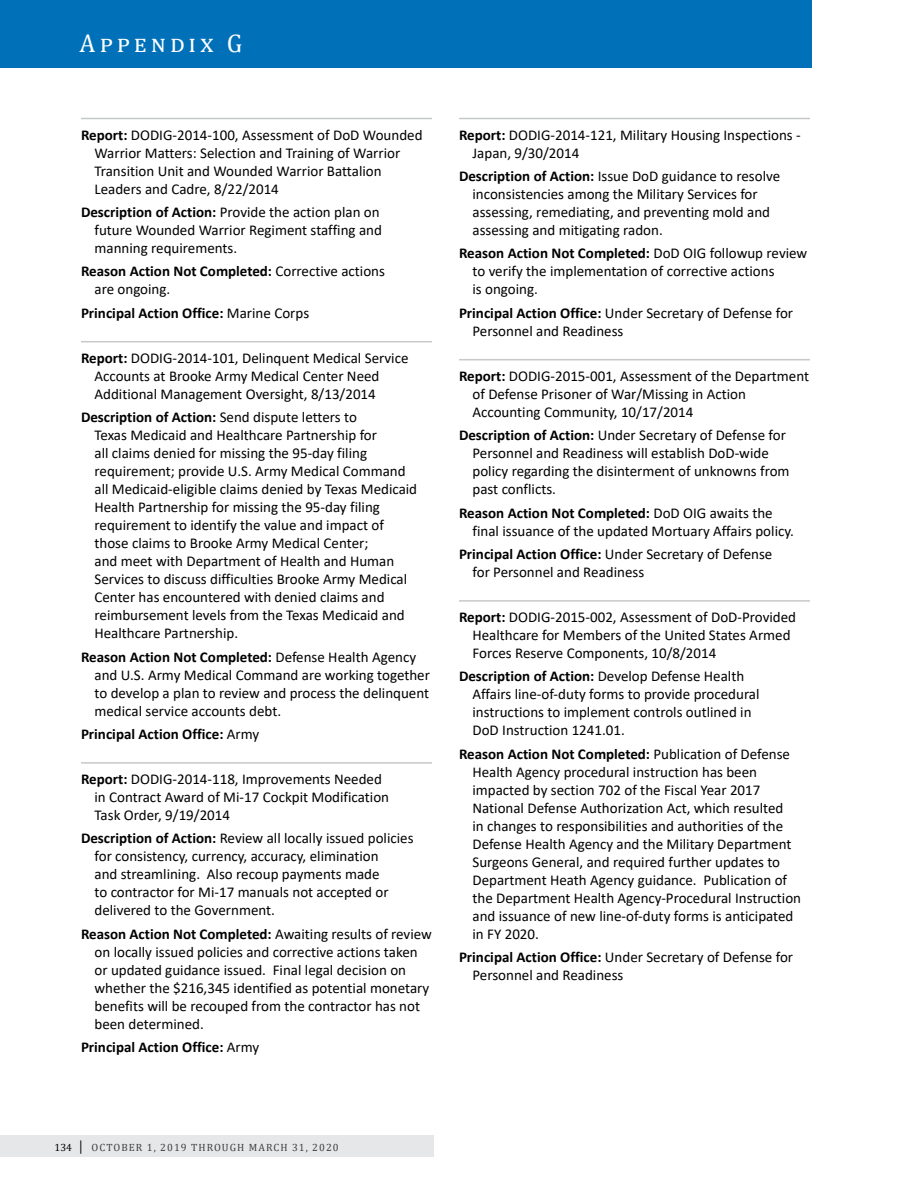
<style>
.page{position:relative;width:918px;height:1188px;background:#fff}
.page>*{position:absolute;margin:0;border:0;box-sizing:border-box;transform-origin:0 0}
.t1{font:25.5px "Cambria";color:#fff}
.MIDDLE_Bold_Colon_Bo{font:15px/18px "Calibri";color:#000}
.FIRST_Bold_Colon_Bod{font:15px/18px "Calibri";color:#000}
.MIDDLE_Bold_Colon_Bo-2{font:700 15px "Calibri";color:#000}
.t2{font:10.5px "Cambria";letter-spacing:.1em;color:#414042}
.s1{font-weight:700}
.s2{font-weight:400}
.s3{color:#000}
.s4{font-family:"Calibri";font-size:15px;color:#000}
</style>
<div class="page">
<div style="left:0;top:0;width:812px;height:68px;background:#0071b9"></div>
<div style="left:0;top:1135px;width:433px;height:22px;background:#e6e7e8"></div>
<hr style="left:81px;top:118px;width:351px;height:1px;background:#c7c8ca">
<hr style="left:81px;top:341px;width:351px;height:1px;background:#c7c8ca">
<hr style="left:81px;top:762px;width:351px;height:2px;background:#c7c8ca">
<hr style="left:459px;top:118px;width:351px;height:1px;background:#c7c8ca">
<hr style="left:459px;top:359px;width:351px;height:1px;background:#c7c8ca">
<hr style="left:459px;top:600px;width:351px;height:2px;background:#c7c8ca">
<h1 class="t1" style="left:80px;top:28px;width:165px">Appendix G</h1>
<p class="FIRST_Bold_Colon_Bod" style="left:94px;top:125px;width:330px;text-indent:-14px"><span class="s1">Report:</span> DODIG‑2014‑100, Assessment of DoD Wounded Warrior Matters: Selection and Training of Warrior Transition Unit and Wounded Warrior Battalion Leaders and Cadre, 8/22/2014</p>
<p class="MIDDLE_Bold_Colon_Bo" style="left:94px;top:203px;width:289px;text-indent:-14px"><span class="s1">Description of Action:</span> Provide the action plan on future Wounded Warrior Regiment staffing and manning requirements.</p>
<p class="MIDDLE_Bold_Colon_Bo" style="left:94px;top:262px;width:292px;text-indent:-14px"><span class="s1">Reason Action Not Completed:</span> Corrective actions are ongoing.</p>
<p class="MIDDLE_Bold_Colon_Bo-2" style="left:81px;top:302px;width:230px">Principal Action Office: <span class="s2">Marine Corps</span></p>
<p class="FIRST_Bold_Colon_Bod" style="left:94px;top:348px;width:316px;text-indent:-14px"><span class="s1">Report:</span> DODIG‑2014‑101, Delinquent Medical Service<br>Accounts at Brooke Army Medical Center Need<br>Additional Management Oversight, 8/13/2014</p>
<p class="MIDDLE_Bold_Colon_Bo" style="left:94px;top:408px;width:324px;text-indent:-14px"><span class="s1">Description of Action:</span> Send dispute letters to<br>Texas Medicaid and Healthcare Partnership for<br>all claims denied for missing the 95‑day filing requirement; provide U.S. Army Medical Command all Medicaid‑eligible claims denied by Texas Medicaid Health Partnership for missing the 95‑day filing requirement to identify the value and impact of those claims to Brooke Army Medical Center;<br>and meet with Department of Health and Human Services to discuss difficulties Brooke Army Medical Center has encountered with denied claims and reimbursement levels from the Texas Medicaid and Healthcare Partnership.</p>
<p class="MIDDLE_Bold_Colon_Bo" style="left:94px;top:647px;width:337px;text-indent:-14px"><span class="s1">Reason Action Not Completed:</span> Defense Health Agency and U.S. Army Medical Command are working together to develop a plan to review and process the delinquent medical service accounts debt.</p>
<p class="MIDDLE_Bold_Colon_Bo-2" style="left:81px;top:723px;width:180px">Principal Action Office: <span class="s2">Army</span></p>
<p class="FIRST_Bold_Colon_Bod" style="left:94px;top:770px;width:296px;text-indent:-14px"><span class="s1">Report:</span> DODIG‑2014‑118, Improvements Needed in Contract Award of Mi‑17 Cockpit Modification<br>Task Order, 9/19/2014</p>
<p class="MIDDLE_Bold_Colon_Bo" style="left:94px;top:829px;width:321px;text-indent:-14px"><span class="s1">Description of Action:</span> Review all locally issued policies for consistency, currency, accuracy, elimination<br>and streamlining. Also recoup payments made<br>to contractor for Mi‑17 manuals not accepted or delivered to the Government.</p>
<p class="MIDDLE_Bold_Colon_Bo" style="left:94px;top:924px;width:339px;text-indent:-14px"><span class="s1">Reason Action Not Completed:</span> Awaiting results of review on locally issued policies and corrective actions taken or updated guidance issued. Final legal decision on whether the $216,345 identified as potential monetary benefits will be recouped from the contractor has not been determined.</p>
<p class="MIDDLE_Bold_Colon_Bo-2" style="left:81px;top:1037px;width:180px">Principal Action Office: <span class="s2">Army</span></p>
<p class="FIRST_Bold_Colon_Bod" style="left:472px;top:125px;width:329px;text-indent:-14px"><span class="s1">Report:</span> DODIG‑2014‑121, Military Housing Inspections ‑<br>Japan, 9/30/2014</p>
<p class="MIDDLE_Bold_Colon_Bo" style="left:472px;top:167px;width:309px;text-indent:-14px"><span class="s1">Description of Action:</span> Issue DoD guidance to resolve inconsistencies among the Military Services for assessing, remediating, and preventing mold and assessing and mitigating radon.</p>
<p class="MIDDLE_Bold_Colon_Bo" style="left:472px;top:244px;width:336px;text-indent:-14px"><span class="s1">Reason Action Not Completed:</span> DoD OIG followup review to verify the implementation of corrective actions<br>is ongoing.</p>
<p class="MIDDLE_Bold_Colon_Bo" style="left:472px;top:303px;width:322px;text-indent:-14px"><span class="s1">Principal Action Office:</span> Under Secretary of Defense for<br>Personnel and Readiness</p>
<p class="FIRST_Bold_Colon_Bod" style="left:472px;top:366px;width:338px;text-indent:-14px"><span class="s1">Report:</span> DODIG‑2015‑001, Assessment of the Department of Defense Prisoner of War/Missing in Action<br>Accounting Community, 10/17/2014</p>
<p class="MIDDLE_Bold_Colon_Bo" style="left:472px;top:426px;width:319px;text-indent:-14px"><span class="s1">Description of Action:</span> Under Secretary of Defense for Personnel and Readiness will establish DoD‑wide policy regarding the disinterment of unknowns from past conflicts.</p>
<p class="MIDDLE_Bold_Colon_Bo" style="left:472px;top:503px;width:323px;text-indent:-14px"><span class="s1">Reason Action Not Completed:</span> DoD OIG awaits the final issuance of the updated Mortuary Affairs policy.</p>
<p class="MIDDLE_Bold_Colon_Bo" style="left:472px;top:545px;width:301px;text-indent:-14px"><span class="s1">Principal Action Office:</span> Under Secretary of Defense for Personnel and Readiness</p>
<p class="FIRST_Bold_Colon_Bod" style="left:472px;top:608px;width:325px;text-indent:-14px"><span class="s1">Report:</span> DODIG‑2015‑002, Assessment of DoD‑Provided<br>Healthcare for Members of the United States Armed<br>Forces Reserve Components, 10/8/2014</p>
<p class="MIDDLE_Bold_Colon_Bo" style="left:472px;top:667px;width:289px;text-indent:-14px"><span class="s1">Description of Action:</span> Develop Defense Health Affairs line‑of‑duty forms to provide procedural instructions to implement controls outlined in DoD Instruction 1241.01.</p>
<p class="MIDDLE_Bold_Colon_Bo" style="left:472px;top:744px;width:330px;text-indent:-14px"><span class="s1">Reason Action Not Completed:</span> Publication of Defense Health Agency procedural instruction has been impacted by section 702 of the Fiscal Year 2017<br>National Defense Authorization Act, which resulted<br>in changes to responsibilities and authorities of the Defense Health Agency and the Military Department Surgeons General, and required further updates to Department Heath Agency guidance. Publication of the Department Health Agency‑Procedural Instruction and issuance of new line‑of‑duty forms is anticipated in FY 2020.</p>
<p class="MIDDLE_Bold_Colon_Bo" style="left:472px;top:948px;width:322px;text-indent:-14px"><span class="s1">Principal Action Office:</span> Under Secretary of Defense for<br>Personnel and Readiness</p>
<p class="t2" style="left:55px;top:1141px;width:286px"><span class="s3">134</span> <span class="s4">|</span> OCTOBER 1, 2019 THROUGH MARCH 31, 2020</p>
</div>
